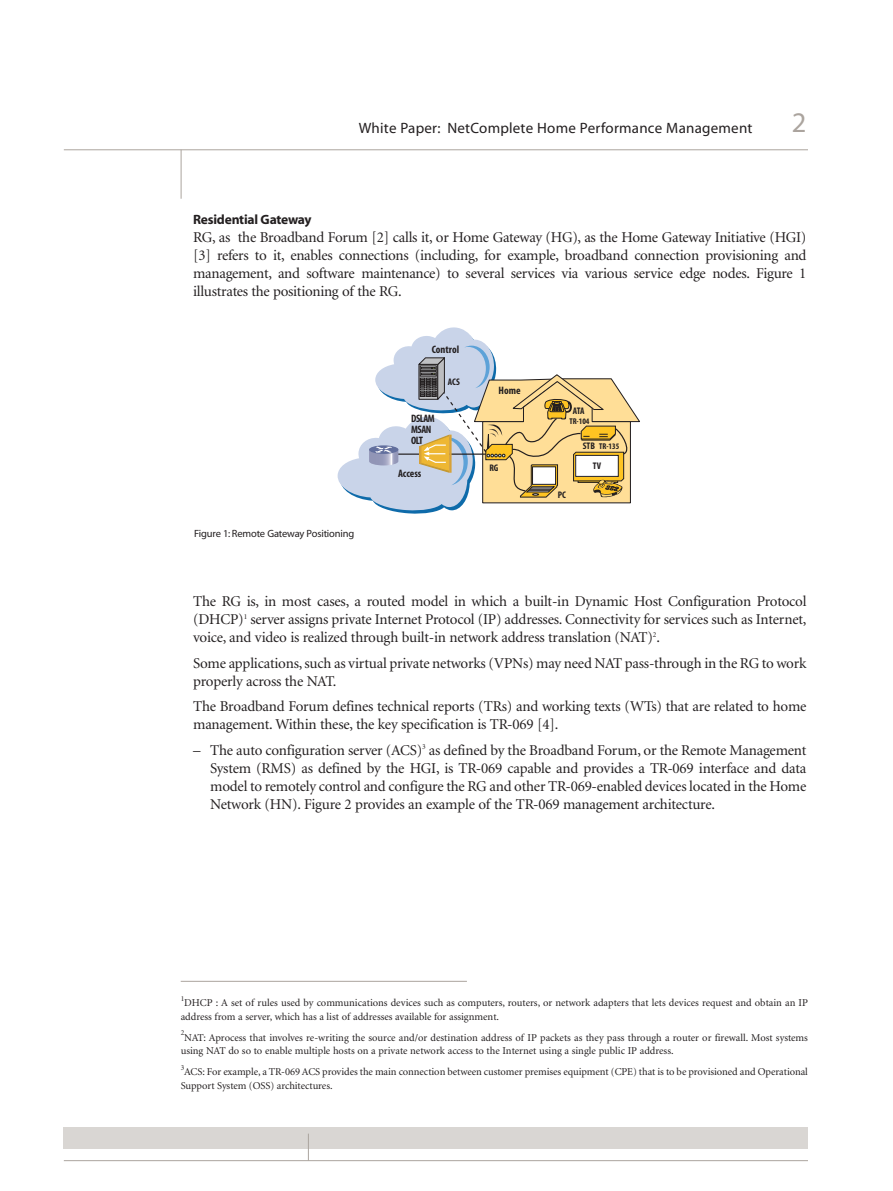
<style>
.page{position:relative;width:893px;height:1191px;background:#fff}
.page>*{position:absolute;margin:0;border:0;box-sizing:border-box;transform-origin:0 0}
.t1{font:28.5px "Myriad MM.400.wt.600.wd";color:#aba49e}
.t2{font:15px/18px "Minion";letter-spacing:-.015em;color:#231f20;text-align:justify}
.t3{font:15px "Myriad MM.400.wt.600.wd";letter-spacing:.015em;color:#231f20}
.t4{font:13.5px "Myriad MM.700.wt.600.wd";letter-spacing:-.015em;color:#231f20}
.t5{font:10.8px "Myriad MM.700.300.";letter-spacing:-.005em;color:#231f20}
.t6{font:10.8px/10.8px "Myriad MM.700.300.";letter-spacing:-.05em;color:#231f20}
.t7{font:10.5px/13.5px "Minion";color:#231f20}
.t8{font:10.5px "Myriad MM.400.wt.600.wd";letter-spacing:-.015em;color:#231f20}
.t9{font:9.6px "Myriad MM.700.300.";color:#231f20}
.t10{font:8.4px "Myriad MM.700.300.";color:#231f20}
.t11{font:7.5px "Minion";color:#231f20}
</style>
<div class="page">
<hr style="left:181px;top:150px;width:1px;height:49px;background:#aba49e">
<hr style="left:64px;top:149px;width:744px;height:1px;background:#aba49e">
<div style="left:64px;top:1127px;width:744px;height:21px;background:#d9d6d3"></div>
<svg style="left:308px;top:1133px;width:1px;height:27px"></svg>
<hr style="left:64px;top:1160px;width:744px;height:1px;background:#aba49e">
<hr style="left:181px;top:981px;width:286px;height:1px;background:#aba49e">
<svg style="left:338px;top:327px;width:302px;height:186px"></svg>
<p class="t3" style="left:359px;top:122px;width:395px">White Paper: NetComplete Home Performance Management</p>
<h1 class="t1" style="left:792px;top:112px;width:16px">2</h1>
<p class="t4" style="left:193px;top:214px;width:120px">Residential Gateway</p>
<p class="t2" style="left:193px;top:229px;width:615px">RG, as the Broadband Forum [2] calls it, or Home Gateway (HG), as the Home Gateway Initiative (HGI) [3] refers to it, enables connections (including, for example, broadband connection provisioning and management, and software maintenance) to several services via various service edge nodes. Figure 1 illustrates the positioning of the RG.</p>
<p class="t5" style="left:432px;top:345px;width:29px">Control</p>
<p class="t8" style="left:194px;top:530px;width:162px">Figure 1: Remote Gateway Positioning</p>
<p class="t6" style="left:411px;top:414px;width:25px">DSLAM<br>MSAN<br>OLT</p>
<p class="t5" style="left:398px;top:469px;width:25px">Access</p>
<p class="t9" style="left:448px;top:378px;width:13px">ACS</p>
<p class="t5" style="left:499px;top:386px;width:24px">Home</p>
<p class="t9" style="left:573px;top:408px;width:13px">ATA</p>
<p class="t10" style="left:569px;top:418px;width:22px">TR-104</p>
<p class="t9" style="left:583px;top:442px;width:14px">STB</p>
<p class="t10" style="left:599px;top:443px;width:22px">TR-135</p>
<p class="t9" style="left:489px;top:464px;width:11px">RG</p>
<p class="t9" style="left:593px;top:462px;width:10px">TV</p>
<p class="t9" style="left:558px;top:491px;width:10px">PC</p>
<p class="t2" style="left:193px;top:593px;width:615px">The RG is, in most cases, a routed model in which a built-in Dynamic Host Configuration Protocol (DHCP)<sup>1</sup> server assigns private Internet Protocol (IP) addresses. Connectivity for services such as Internet, voice, and video is realized through built-in network address translation (NAT)<sup>2</sup>.</p>
<p class="t2" style="left:193px;top:655px;width:615px">Some applications, such as virtual private networks (VPNs) may need NAT pass-through in the RG to work properly across the NAT.</p>
<p class="t2" style="left:193px;top:698px;width:615px">The Broadband Forum defines technical reports (TRs) and working texts (WTs) that are related to home management. Within these, the key specification is TR-069 [4].</p>
<p class="t2" style="left:210px;top:742px;width:598px;text-indent:-17px">– The auto configuration server (ACS)<sup>3</sup> as defined by the Broadband Forum, or the Remote Management System (RMS) as defined by the HGI, is TR-069 capable and provides a TR-069 interface and data model to remotely control and configure the RG and other TR-069-enabled devices located in the Home Network (HN). Figure 2 provides an example of the TR-069 management architecture.</p>
<p class="t11" style="left:181px;top:995px;width:5px">1</p>
<p class="t7" style="left:181px;top:997px;width:629px;text-indent:3px">DHCP : A set of rules used by communications devices such as computers, routers, or network adapters that lets devices request and obtain an IP address from a server, which has a list of addresses available for assignment.</p>
<p class="t11" style="left:181px;top:1030px;width:5px">2</p>
<p class="t7" style="left:181px;top:1031px;width:629px;text-indent:3px">NAT: Aprocess that involves re-writing the source and/or destination address of IP packets as they pass through a router or firewall. Most systems using NAT do so to enable multiple hosts on a private network access to the Internet using a single public IP address.</p>
<p class="t11" style="left:181px;top:1064px;width:5px">3</p>
<p class="t7" style="left:181px;top:1066px;width:629px;text-indent:4px">ACS: For example, a TR-069 ACS provides the main connection between customer premises equipment (CPE) that is to be provisioned and Operational<br>Support System (OSS) architectures.</p>
</div>
